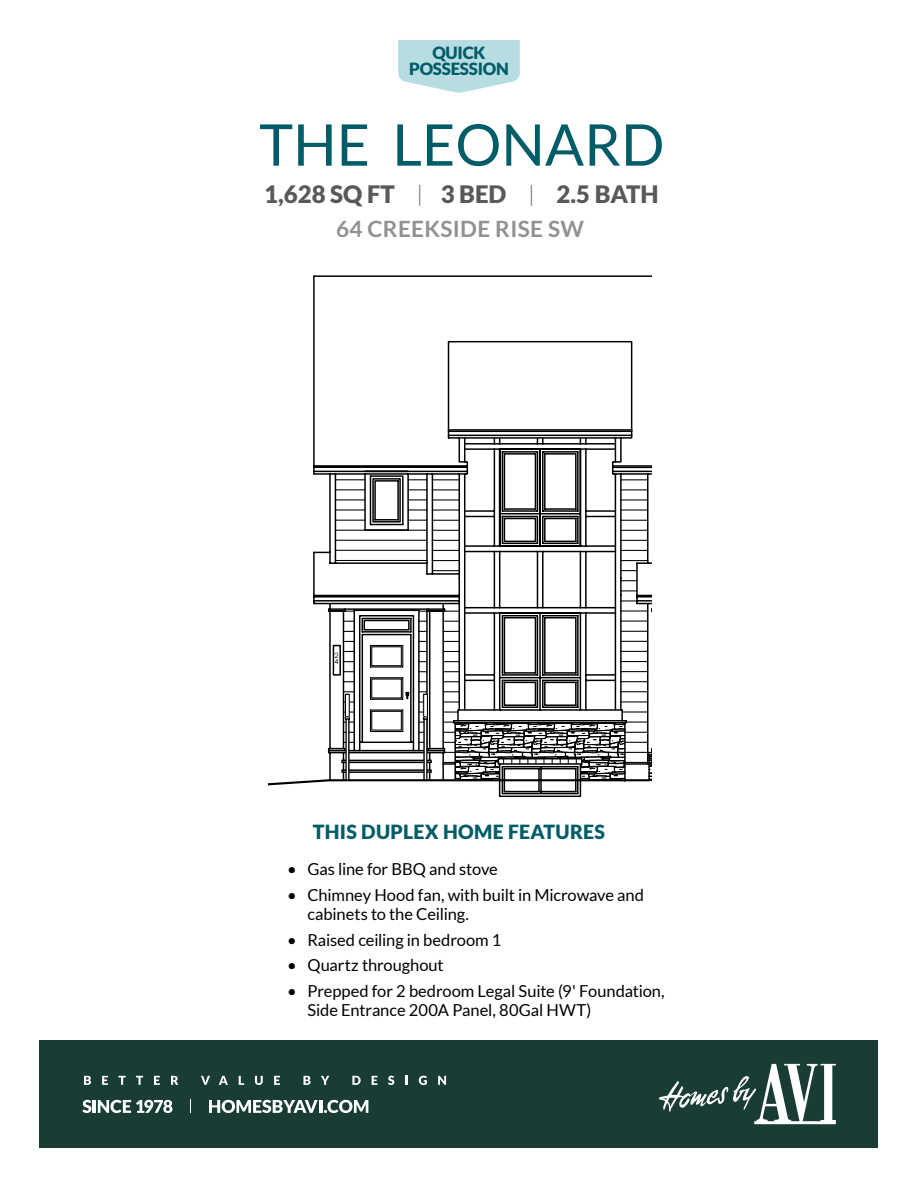
<style>
.page{position:relative;width:918px;height:1188px;background:#fff}
.page>*{position:absolute;margin:0;border:0;box-sizing:border-box;transform-origin:0 0}
.t1{font:57.6px "Lato";color:#005d67}
.t2{font:900 24px "Lato";color:#58595b}
.t3{font:700 22.5px "Lato";letter-spacing:.015em;color:#8f9194}
.t4{font:900 19.5px "Lato";letter-spacing:.015em;color:#005d67}
.t5{font:900 16.8px/16.5px "Lato";letter-spacing:-.015em;color:#005d67;text-align:center}
.t6{font:16.5px/19.5px "Lato";letter-spacing:-.005em;color:#000}
.t7{font:7.35px/5.8px "Century Gothic";color:#000}
.s1{font-weight:300;font-size:22.5px}
</style>
<div class="page">
<div style="left:40px;top:1040px;width:838px;height:108px;background:#193c35"></div>
<svg style="left:659px;top:1064px;width:177px;height:60px"></svg>
<svg style="left:84px;top:1076px;width:7px;height:9px"></svg>
<svg style="left:102px;top:1076px;width:6px;height:9px"></svg>
<svg style="left:119px;top:1076px;width:7px;height:9px"></svg>
<svg style="left:136px;top:1076px;width:7px;height:9px"></svg>
<svg style="left:154px;top:1076px;width:6px;height:9px"></svg>
<svg style="left:171px;top:1076px;width:7px;height:9px"></svg>
<svg style="left:201px;top:1076px;width:9px;height:9px"></svg>
<svg style="left:219px;top:1076px;width:9px;height:9px"></svg>
<svg style="left:239px;top:1076px;width:5px;height:9px"></svg>
<svg style="left:255px;top:1076px;width:8px;height:9px"></svg>
<svg style="left:274px;top:1076px;width:6px;height:9px"></svg>
<svg style="left:303px;top:1076px;width:8px;height:9px"></svg>
<svg style="left:321px;top:1076px;width:8px;height:9px"></svg>
<svg style="left:352px;top:1076px;width:9px;height:9px"></svg>
<svg style="left:372px;top:1076px;width:5px;height:9px"></svg>
<svg style="left:388px;top:1076px;width:6px;height:9px"></svg>
<svg style="left:406px;top:1076px;width:2px;height:9px"></svg>
<svg style="left:419px;top:1076px;width:8px;height:9px"></svg>
<svg style="left:438px;top:1076px;width:8px;height:9px"></svg>
<svg style="left:82px;top:1100px;width:90px;height:13px"></svg>
<svg style="left:209px;top:1100px;width:159px;height:13px"></svg>
<svg style="left:190px;top:1100px;width:1px;height:13px"></svg>
<svg style="left:398px;top:40px;width:122px;height:53px;background:#c0e1e5"></svg>
<hr style="left:818px;top:374px;width:1px;height:37px;background:#000">
<hr style="left:883px;top:350px;width:1px;height:61px;background:#000">
<hr style="left:917px;top:415px;width:1px;height:32px;background:#000">
<hr style="left:917px;top:447px;width:1px;height:116px;background:#000">
<hr style="left:820px;top:372px;width:1px;height:39px;background:#000">
<hr style="left:885px;top:352px;width:1px;height:59px;background:#000">
<hr style="left:776px;top:447px;width:1px;height:116px;background:#000">
<hr style="left:776px;top:417px;width:1px;height:30px;background:#000">
<hr style="left:840px;top:352px;width:1px;height:59px;background:#000">
<hr style="left:905px;top:372px;width:1px;height:39px;background:#000">
<hr style="left:778px;top:447px;width:1px;height:116px;background:#000">
<hr style="left:778px;top:415px;width:1px;height:32px;background:#000">
<hr style="left:842px;top:350px;width:1px;height:61px;background:#000">
<hr style="left:907px;top:374px;width:1px;height:37px;background:#000">
<svg style="left:313px;top:320px;width:339px;height:288px"></svg>
<svg style="left:269px;top:608px;width:383px;height:189px"></svg>
<p class="t5" style="left:409px;top:44px;width:101px">QUICK<br>POSSESSION</p>
<h1 class="t1" style="left:259px;top:113px;width:407px">THE LEONARD</h1>
<h2 class="t2" style="left:264px;top:180px;width:396px">1,628 SQ FT <span class="s1">|</span> 3 BED <span class="s1">|</span> 2.5 BATH</h2>
<h3 class="t3" style="left:336px;top:216px;width:249px">64 CREEKSIDE RISE SW</h3>
<p class="t7" style="left:335px;top:652px;width:6px">2<br>4</p>
<p class="t4" style="left:313px;top:821px;width:294px">THIS DUPLEX HOME FEATURES</p>
<p class="t6" style="left:287px;top:859px;width:212px">• Gas line for BBQ and stove</p>
<p class="t6" style="left:307px;top:885px;width:338px;text-indent:-20px">• Chimney Hood fan, with built in Microwave and cabinets to the Ceiling.</p>
<p class="t6" style="left:287px;top:930px;width:216px">• Raised ceiling in bedroom 1</p>
<p class="t6" style="left:287px;top:955px;width:158px">• Quartz throughout</p>
<p class="t6" style="left:307px;top:981px;width:359px;text-indent:-20px">• Prepped for 2 bedroom Legal Suite (9' Foundation,<br>Side Entrance 200A Panel, 80Gal HWT)</p>
</div>
